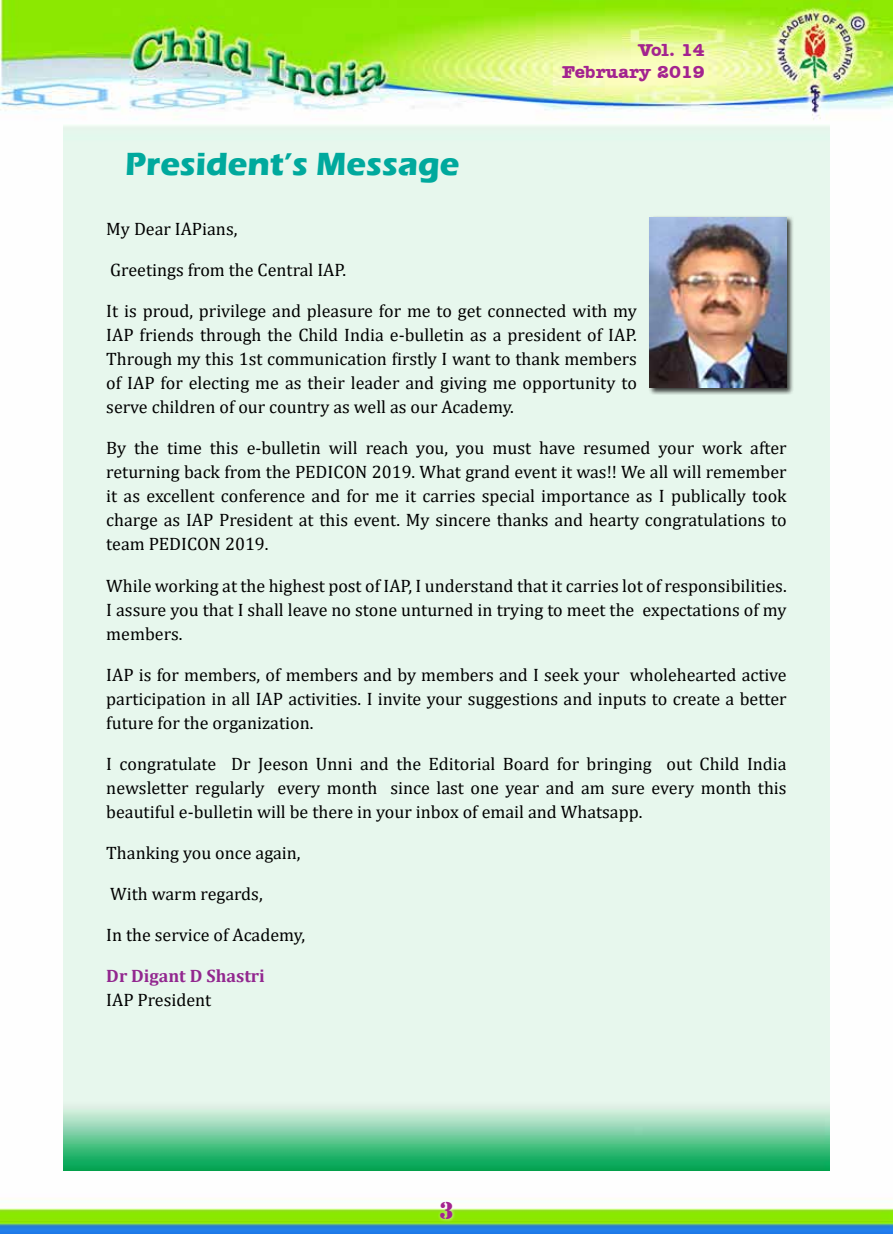
<style>
.page{position:relative;width:893px;height:1234px;background:#fff}
.page>*{position:absolute;margin:0;border:0;box-sizing:border-box;transform-origin:0 0}
.t1{font:700 33px "Eras ITC";color:#00a99d}
.t2{font:25.5px "Army";color:#a3238f}
.t3{font:18px/24px "Cambria";color:#000;text-align:justify}
.t4{font:700 18px/21.6px "Amer Typewriter IT Cby BT";color:#a3238f;text-align:right}
.t5{font:700 18px "Cambria";color:#92278f}
</style>
<div class="page">
<img style="left:0;top:0;width:893px;height:1233px">
<div style="left:437px;top:1198px;width:19px;height:23px;background:#fff;opacity:.75"></div>
<div style="left:64px;top:125px;width:765px;height:1044px;background:#e7f7ed"></div>
<div style="left:648px;top:215px;width:146px;height:180px;background:#000;opacity:.75"></div>
<img style="left:650px;top:217px;width:136px;height:171px">
<p class="t4" style="left:562px;top:39px;width:144px">Vol. 14<br>February 2019</p>
<p class="t4" style="left:650px;top:39px;width:56px">Vol. 1</p>
<p class="t4" style="left:570px;top:60px;width:37px">Jan</p>
<p class="t4" style="left:693px;top:60px;width:13px">8</p>
<h1 class="t1" style="left:125px;top:145px;width:336px">President’s message</h1>
<p class="t3" style="left:106px;top:217px;width:133px">My Dear IAPians,</p>
<p class="t3" style="left:110px;top:258px;width:237px">Greetings from the Central IAP.</p>
<p class="t3" style="left:106px;top:299px;width:532px">It is proud, privilege and pleasure for me to get connected with my IAP friends through the Child India e-bulletin as a president of IAP.<br>Through my this 1st communication firstly I want to thank members of IAP for electing me as their leader and giving me opportunity to serve children of our country as well as our academy.</p>
<p class="t3" style="left:106px;top:436px;width:682px">By the time this e-bulletin will reach you, you must have resumed your work after returning back from the PEDICON 2019. What grand event it was!! We all will remember it as excellent conference and for me it carries special importance as I publically took charge as IAP President at this event. My sincere thanks and hearty congratulations to team PEDICON 2019.</p>
<p class="t3" style="left:106px;top:573px;width:682px">While working at the highest post of IAP, I understand that it carries lot of responsibilities.<br>I assure you that I shall leave no stone unturned in trying to meet the expectations of my members.</p>
<p class="t3" style="left:106px;top:662px;width:682px">IAP is for members, of members and by members and I seek your wholehearted active participation in all IAP activities. I invite your suggestions and inputs to create a better future for the organization.</p>
<p class="t3" style="left:106px;top:751px;width:682px">I congratulate Dr Jeeson Unni and the Editorial Board for bringing out Child India newsletter regularly every month since last one year and am sure every month this beautiful e-bulletin will be there in your inbox of email and Whatsapp.</p>
<p class="t3" style="left:106px;top:840px;width:196px">Thanking you once again,</p>
<p class="t3" style="left:110px;top:881px;width:154px">With warm regards,</p>
<p class="t3" style="left:106px;top:922px;width:200px">In the service of academy,</p>
<p class="t5" style="left:106px;top:962px;width:160px">Dr Digant D Shastri</p>
<p class="t3" style="left:106px;top:987px;width:107px">IAP President</p>
<h2 class="t2" style="left:439px;top:1195px;width:16px">3</h2>
</div>
